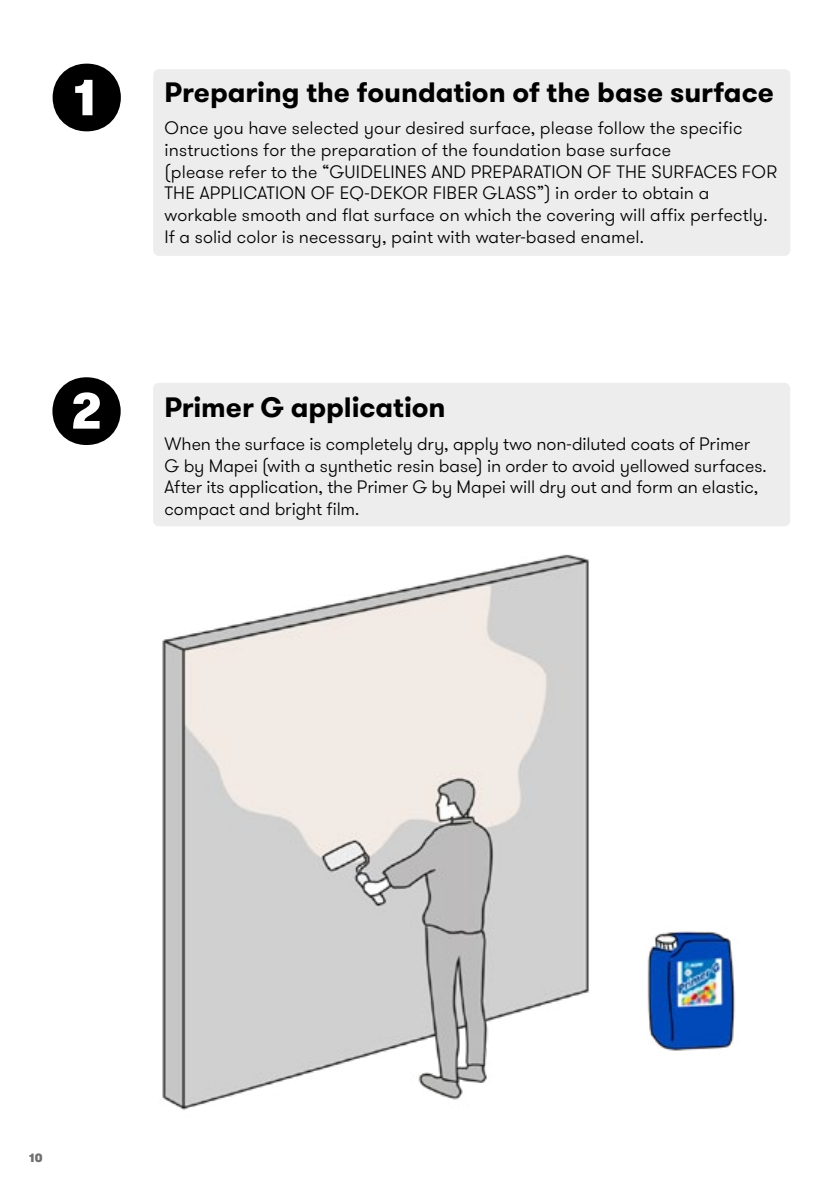
<style>
.page{position:relative;width:840px;height:1191px;background:#fff}
.page>*{position:absolute;margin:0;border:0;box-sizing:border-box;transform-origin:0 0}
.t1{font:700 28px "GT Walsheim";color:#000}
.t2{font:300 18px/21.6px "GT Walsheim";letter-spacing:.005em;color:#000}
.t3{font:900 12px "GT Walsheim";color:#706f6f}
</style>
<div class="page">
<div style="left:153px;top:69px;width:636px;height:187px;background:#ededed;border-radius:6px"></div>
<div style="left:153px;top:383px;width:636px;height:143px;background:#ededed;border-radius:6px"></div>
<img style="left:162px;top:554px;width:427px;height:557px">
<img style="left:647px;top:931px;width:88px;height:120px">
<h1 class="t1" style="left:164px;top:73px;width:610px">Preparing the foundation of the base surface</h1>
<p class="t2" style="left:164px;top:118px;width:613px">Once you have selected your desired surface, please follow the specific instructions for the preparation of the foundation base surface<br>(please refer to the “GUIDELINES AND PREPARATION OF THE SURFACES FOR THE APPLICATION OF EQ-DEKOR FIBER GLASS”) in order to obtain a workable smooth and flat surface on which the covering will affix perfectly.<br>If a solid color is necessary, paint with water-based enamel.</p>
<h1 class="t1" style="left:164px;top:389px;width:282px">Primer G application</h1>
<p class="t2" style="left:164px;top:433px;width:603px">When the surface is completely dry, apply two non-diluted coats of Primer G by Mapei (with a synthetic resin base) in order to avoid yellowed surfaces.<br>After its application, the Primer G by Mapei will dry out and form an elastic, compact and bright film.</p>
<p class="t3" style="left:29px;top:1150px;width:15px">10</p>
</div>
